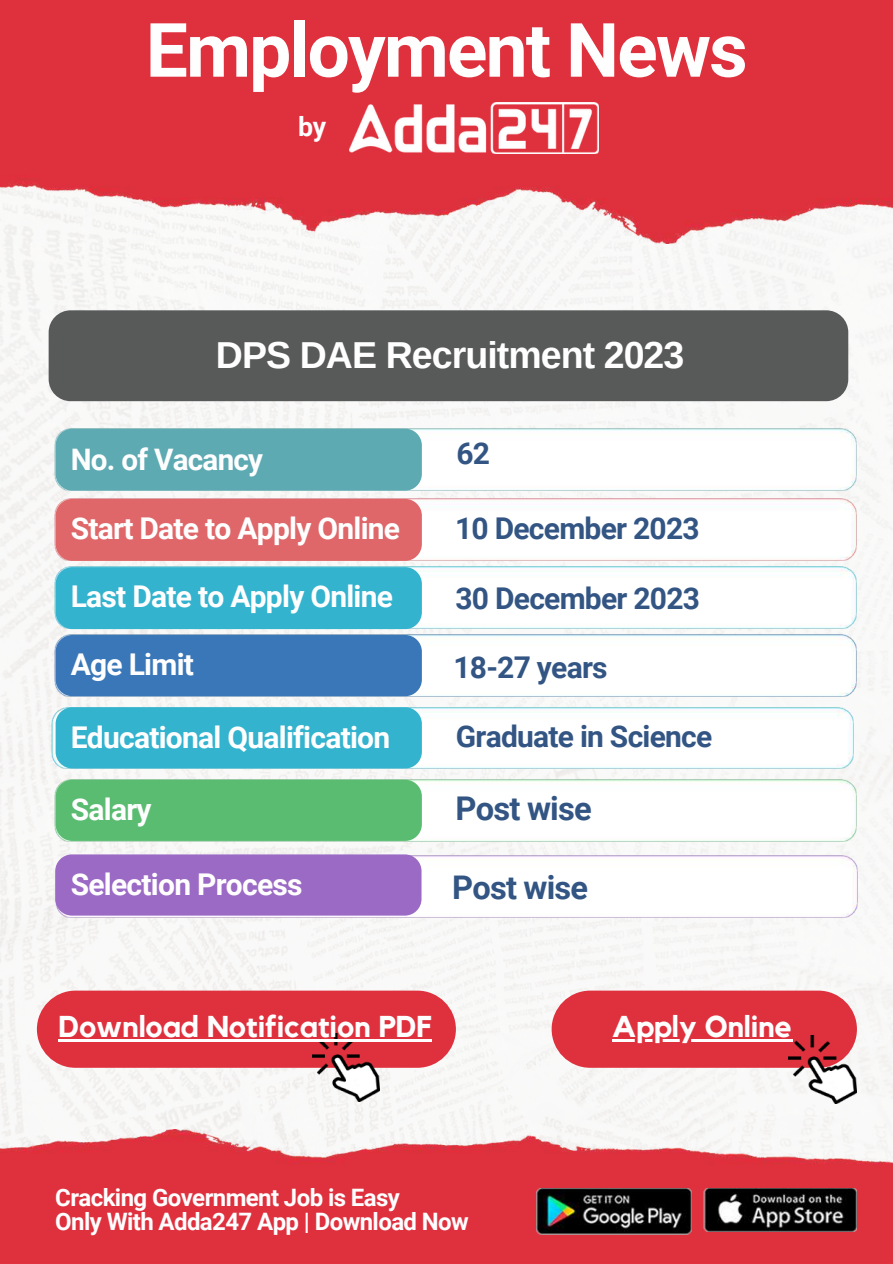
<style>
.page{position:relative;width:893px;height:1264px;background:#fff}
.page>*{position:absolute;margin:0;border:0;box-sizing:border-box;transform-origin:0 0}
.t1{font:700 75px "Roboto";letter-spacing:-.025em;color:#fffeff}
.t2{font:700 37.5px "Arimo";letter-spacing:-.025em;color:#fffeff}
.t3{font:700 32.7px "Roboto";letter-spacing:-.025em;color:#335584}
.t4{font:700 32.55px "Roboto";letter-spacing:-.025em;color:#335584}
.t5{font:700 30px "Roboto";letter-spacing:-.025em;color:#fffeff}
.t6{font:700 30px "Roboto";letter-spacing:-.025em;color:#335584}
.t7{font:700 30px "Kollektif";color:#fffeff}
.t8{font:700 29.7px "Roboto";letter-spacing:-.025em;color:#fffeff}
.t9{font:700 26.7px "Roboto";color:#fffeff}
.t10{font:700 24px/23.7px "Roboto";letter-spacing:-.025em;color:#fffeff}
</style>
<div class="page">
<img style="left:0;top:244px;width:892px;height:885px">
<img style="left:0;top:0;width:892px;height:244px">
<img style="left:0;top:1129px;width:892px;height:134px">
<img style="left:350px;top:102px;width:248px;height:52px">
<img style="left:55px;top:428px;width:801px;height:62px">
<div style="left:56px;top:428px;width:366px;height:62px;background:#5daab3;border-radius:17px"></div>
<div style="left:49px;top:310px;width:799px;height:91px;background:#585959;border-radius:22px"></div>
<img style="left:55px;top:498px;width:801px;height:62px">
<div style="left:56px;top:499px;width:366px;height:62px;background:#df6769;border-radius:17px"></div>
<img style="left:55px;top:567px;width:801px;height:61px">
<div style="left:56px;top:567px;width:366px;height:62px;background:#33b3ce;border-radius:17px"></div>
<img style="left:55px;top:634px;width:801px;height:62px">
<div style="left:56px;top:635px;width:366px;height:61px;background:#3977b8;border-radius:17px"></div>
<img style="left:52px;top:707px;width:801px;height:62px">
<div style="left:56px;top:707px;width:366px;height:61px;background:#33b3ce;border-radius:17px"></div>
<img style="left:55px;top:779px;width:801px;height:62px">
<div style="left:56px;top:779px;width:366px;height:62px;background:#5abc71;border-radius:17px"></div>
<img style="left:56px;top:855px;width:801px;height:62px">
<div style="left:55px;top:854px;width:366px;height:61px;background:#9b6ac5;border-radius:17px"></div>
<img style="left:703px;top:1187px;width:153px;height:44px">
<img style="left:536px;top:1187px;width:155px;height:47px">
<div style="left:37px;top:990px;width:419px;height:77px;background:#df313d;border-radius:39px"></div>
<div style="left:551px;top:990px;width:305px;height:77px;background:#df313d;border-radius:39px"></div>
<img style="left:312px;top:1033px;width:68px;height:68px">
<hr style="left:58px;top:1039px;width:373px;height:2px;background:#fffeff">
<hr style="left:612px;top:1039px;width:180px;height:2px;background:#fffeff">
<img style="left:788px;top:1035px;width:68px;height:68px">
<h1 class="t1" style="left:146px;top:7px;width:603px">Employment News</h1>
<p class="t9" style="left:298px;top:112px;width:29px">by</p>
<p class="t2" style="left:216px;top:334px;width:470px">DPS DAE Recruitment 2023</p>
<p class="t6" style="left:456px;top:436px;width:35px">62</p>
<p class="t8" style="left:71px;top:443px;width:194px">No. of Vacancy</p>
<p class="t5" style="left:71px;top:511px;width:331px">Start Date to Apply Online</p>
<p class="t6" style="left:455px;top:511px;width:246px">10 December 2023</p>
<p class="t5" style="left:71px;top:579px;width:324px">Last Date to Apply Online</p>
<p class="t6" style="left:455px;top:580px;width:246px">30 December 2023</p>
<p class="t5" style="left:71px;top:647px;width:125px">Age Limit</p>
<p class="t6" style="left:453px;top:650px;width:156px">18-27 years</p>
<p class="t5" style="left:71px;top:719px;width:321px">Educational Qualification</p>
<p class="t6" style="left:456px;top:719px;width:258px">Graduate in Science</p>
<p class="t5" style="left:71px;top:792px;width:82px">Salary</p>
<p class="t3" style="left:455px;top:790px;width:138px">Post wise</p>
<p class="t5" style="left:71px;top:867px;width:233px">Selection Process</p>
<p class="t4" style="left:452px;top:868px;width:137px">Post wise</p>
<p class="t7" style="left:58px;top:1012px;width:374px">Download Notification PDF</p>
<p class="t7" style="left:612px;top:1012px;width:182px">Apply Online</p>
<p class="t10" style="left:55px;top:1186px;width:415px">Cracking Government Job is Easy<br>Only With Adda247 App | Download Now</p>
</div>
